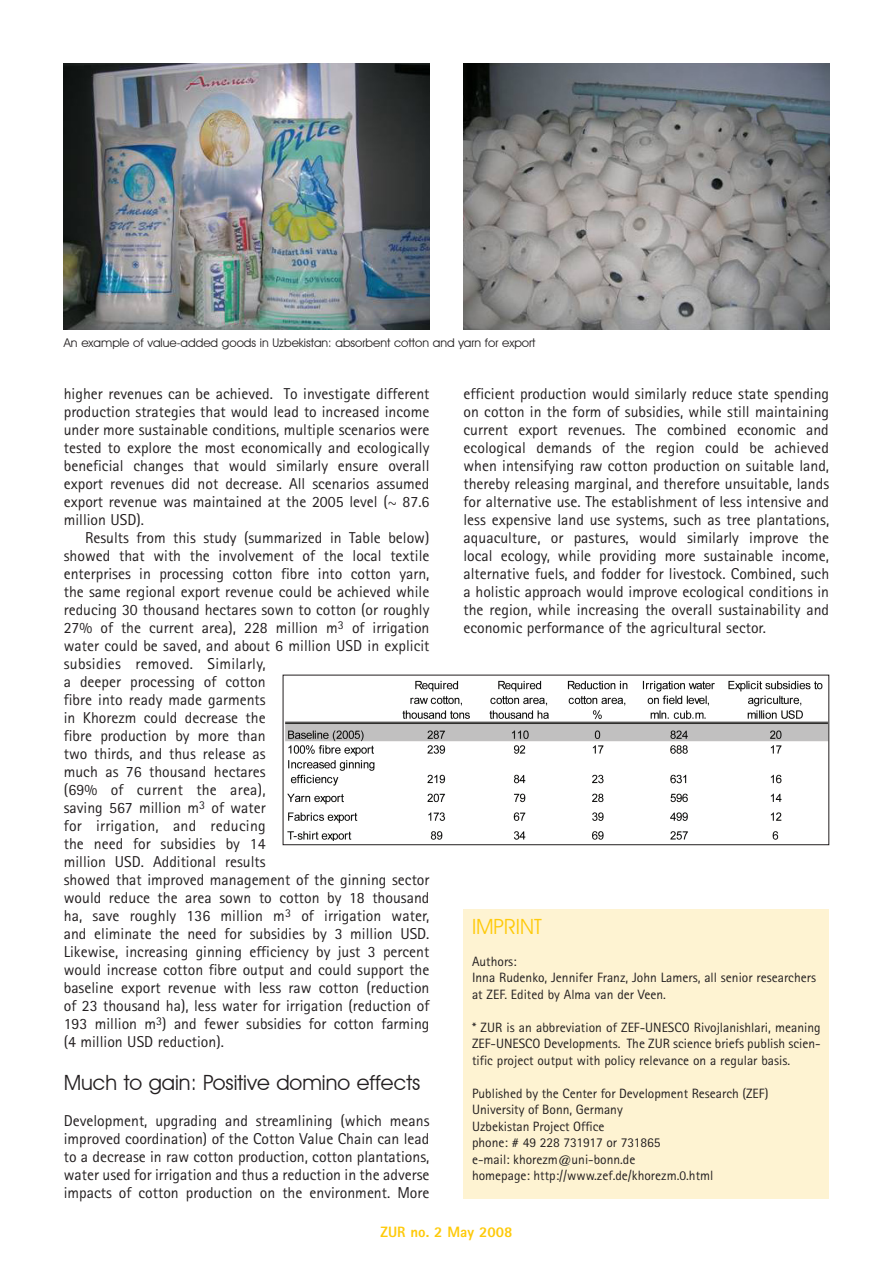
<style>
.page{position:relative;width:893px;height:1263px;background:#fff}
.page>*{position:absolute;margin:0;border:0;box-sizing:border-box;transform-origin:0 0}
.t1{font:21px "Avant Garde IT Cby BT";color:#231f20}
.t2{font:21px "Avant Garde IT Cby BT";color:#feca0a}
.t3{font:15.75px/18px "Rotis Sans Serif";color:#231f20;text-align:justify}
.t4{font:800 15px "Rotis Sans Serif";color:#feca0a}
.t5{font:13.5px/16.5px "Rotis Sans Serif";color:#231f20}
.t6{font:12px "Avant Garde IT Cby BT";color:#231f20}
</style>
<div class="page">
<div style="left:463px;top:910px;width:366px;height:289px;background:#fef3d2"></div>
<img style="left:285px;top:680px;width:542px;height:160px">
<div style="left:283px;top:675px;width:546px;height:170px;border:1px solid #231f20"></div>
<img style="left:463px;top:64px;width:366px;height:266px">
<img style="left:64px;top:64px;width:365px;height:266px">
<p class="t6" style="left:64px;top:336px;width:473px">An example of value-added goods in Uzbekistan: absorbent cotton and yarn for export</p>
<p class="t3" style="left:64px;top:384px;width:367px">higher revenues can be achieved. To investigate different production strategies that would lead to increased income under more sustainable conditions, multiple scenarios were tested to explore the most economically and ecologically beneficial changes that would similarly ensure overall export revenues did not decrease. All scenarios assumed export revenue was maintained at the 2005 level (~ 87.6 million USD).</p>
<p class="t3" style="left:64px;top:528px;width:367px;text-align:left;text-indent:21px">Results from this study (summarized in Table below) showed that with the involvement of the local textile enterprises in processing cotton fibre into cotton yarn, the same regional export revenue could be achieved while reducing 30 thousand hectares sown to cotton (or roughly 27% of the current area), 228 million m<sup>3</sup> of irrigation water could be saved, and about 6 million USD in explicit subsidies removed. Similarly,<br>a deeper processing of cotton<br>fibre into ready made garments<br>in Khorezm could decrease the<br>fibre production by more than<br>two thirds, and thus release as<br>much as 76 thousand hectares<br>(69% of current the area),<br>saving 567 million m<sup>3</sup> of water<br>for irrigation, and reducing<br>the need for subsidies by 14<br>million USD. Additional results<br>showed that improved management of the ginning sector would reduce the area sown to cotton by 18 thousand ha, save roughly 136 million m<sup>3</sup> of irrigation water, and eliminate the need for subsidies by 3 million USD.<br>Likewise, increasing ginning efficiency by just 3 percent would increase cotton fibre output and could support the baseline export revenue with less raw cotton (reduction of 23 thousand ha), less water for irrigation (reduction of 193 million m<sup>3</sup>) and fewer subsidies for cotton farming (4 million USD reduction).</p>
<h1 class="t1" style="left:64px;top:1070px;width:358px">Much to gain: Positive domino effects</h1>
<p class="t3" style="left:64px;top:1112px;width:367px">Development, upgrading and streamlining (which means improved coordination) of the Cotton Value Chain can lead to a decrease in raw cotton production, cotton plantations, water used for irrigation and thus a reduction in the adverse impacts of cotton production on the environment. More</p>
<p class="t3" style="left:463px;top:384px;width:367px">efficient production would similarly reduce state spending on cotton in the form of subsidies, while still maintaining current export revenues. The combined economic and ecological demands of the region could be achieved when intensifying raw cotton production on suitable land, thereby releasing marginal, and therefore unsuitable, lands for alternative use. The establishment of less intensive and less expensive land use systems, such as tree plantations, aquaculture, or pastures, would similarly improve the local ecology, while providing more sustainable income, alternative fuels, and fodder for livestock. Combined, such a holistic approach would improve ecological conditions in the region, while increasing the overall sustainability and economic performance of the agricultural sector.</p>
<h1 class="t2" style="left:472px;top:914px;width:71px">IMPRINT</h1>
<p class="t5" style="left:472px;top:953px;width:345px">Authors:<br>Inna Rudenko, Jennifer Franz, John Lamers, all senior researchers at ZEF. Edited by Alma van der Veen.</p>
<p class="t5" style="left:472px;top:1019px;width:350px;text-align:justify">* ZUR is an abbreviation of ZEF-UNESCO Rivojlanishlari, meaning ZEF-UNESCO Developments. The ZUR science briefs publish scien&shy;tific project output with policy relevance on a regular basis.</p>
<p class="t5" style="left:472px;top:1085px;width:298px">Published by the Center for Development Research (ZEF)<br>University of Bonn, Germany<br>Uzbekistan Project Office<br>phone: # 49 228 731917 or 731865<br>e-mail: khorezm@uni-bonn.de<br>homepage: http://www.zef.de/khorezm.0.html</p>
<p class="t4" style="left:381px;top:1222px;width:133px">ZUR no. 2 May 2008</p>
</div>
